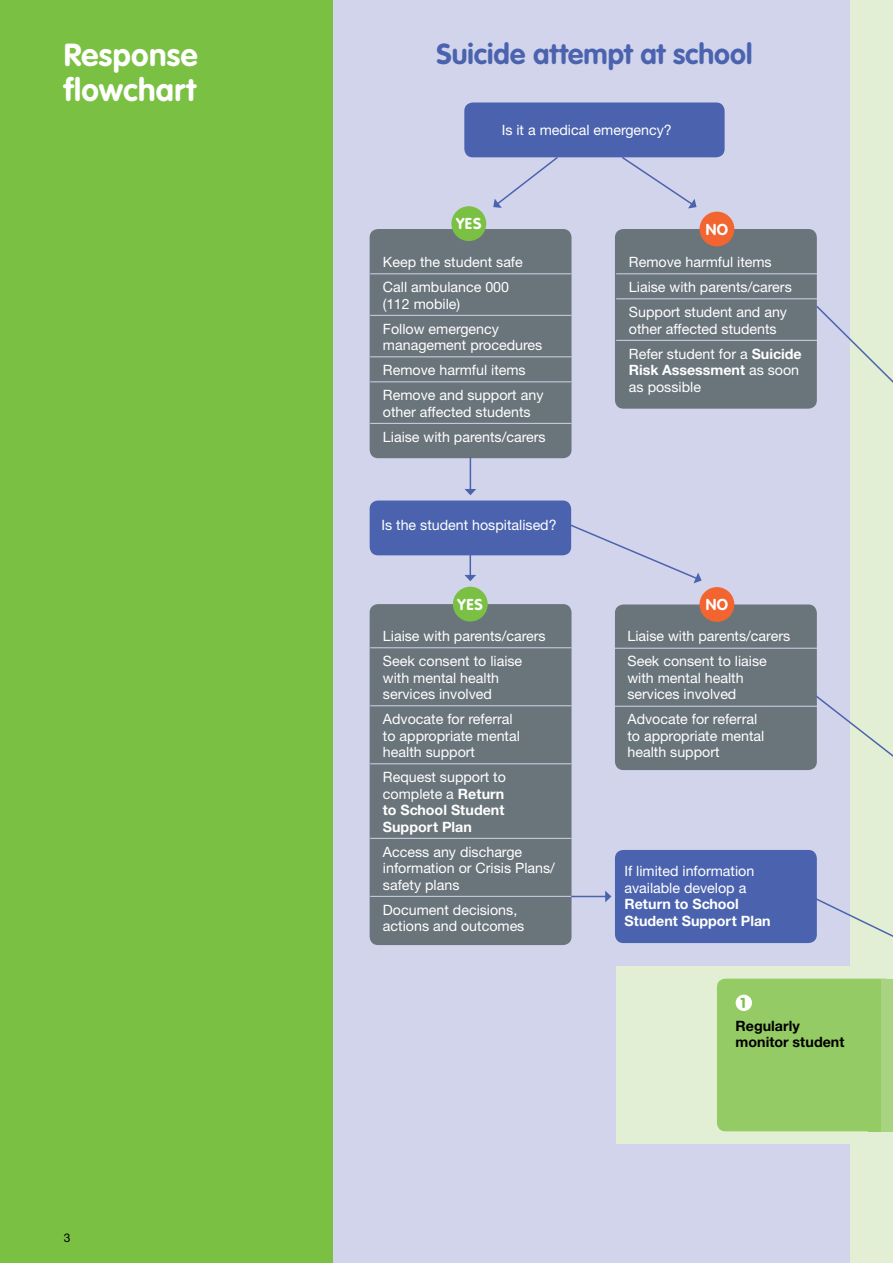
<style>
.page{position:relative;width:893px;height:1263px;background:#7ac143}
.page>*{position:absolute;margin:0;border:0;box-sizing:border-box;transform-origin:0 0}
.t1{font:700 31.5px/34.5px "VAG Rounded";letter-spacing:.01em;color:#fff}
.t2{font:700 28.5px "VAG Rounded";letter-spacing:.005em;color:#4b63ae}
.t3{font:700 15.6px "VAG Rounded";letter-spacing:.03em;color:#fff}
.t4{font:14.25px/16.5px "Helvetica Neue";color:#fff}
.t5{font:700 14.25px/16.5px "Helvetica Neue CE";color:#fff}
.t6{font:700 14.25px/16.5px "Helvetica Neue CE";color:#000}
.t7{font:900 14.25px "VAG Rounded";color:#7ac143}
.t8{font:12px "Helvetica Neue";color:#000}
.s1{font-family:"Helvetica Neue CE";font-weight:700}
.s2{font-family:"Helvetica Neue";font-weight:400}
</style>
<div class="page">
<div style="left:333px;top:0;width:517px;height:1263px;background:#d1d4eb"></div>
<div style="left:850px;top:0;width:43px;height:1263px;background:#e2efd4"></div>
<div style="left:617px;top:966px;width:276px;height:178px;background:#e2efd4"></div>
<div style="left:717px;top:979px;width:176px;height:152px;background:#95cb64;border-radius:9px"></div>
<div style="left:881px;top:979px;width:12px;height:152px;background:#a8d381"></div>
<svg style="left:566px;top:522px;width:136px;height:61px"></svg>
<div style="left:464px;top:102px;width:261px;height:55px;background:#4b63ae;border-radius:9px"></div>
<div style="left:370px;top:500px;width:201px;height:55px;background:#4b63ae;border-radius:9px"></div>
<div style="left:615px;top:850px;width:202px;height:93px;background:#4b63ae;border-radius:9px"></div>
<div style="left:370px;top:229px;width:201px;height:229px;background:#6a747b;border-radius:9px"></div>
<hr style="left:370px;top:273px;width:201px;height:1px;background:#d1d4eb">
<hr style="left:370px;top:315px;width:201px;height:1px;background:#d1d4eb">
<hr style="left:370px;top:356px;width:201px;height:1px;background:#d1d4eb">
<hr style="left:370px;top:381px;width:201px;height:1px;background:#d1d4eb">
<hr style="left:370px;top:423px;width:201px;height:1px;background:#d1d4eb">
<div style="left:370px;top:604px;width:201px;height:341px;background:#6a747b;border-radius:9px"></div>
<hr style="left:370px;top:647px;width:201px;height:1px;background:#d1d4eb">
<hr style="left:370px;top:705px;width:201px;height:1px;background:#d1d4eb">
<hr style="left:370px;top:763px;width:201px;height:1px;background:#d1d4eb">
<hr style="left:370px;top:838px;width:201px;height:1px;background:#d1d4eb">
<hr style="left:370px;top:896px;width:201px;height:1px;background:#d1d4eb">
<div style="left:453px;top:587px;width:35px;height:34px;background:#7ac143;border-radius:50%"></div>
<div style="left:615px;top:229px;width:202px;height:180px;background:#6a747b;border-radius:9px"></div>
<hr style="left:616px;top:273px;width:203px;height:1px;background:#d1d4eb">
<hr style="left:616px;top:298px;width:203px;height:1px;background:#d1d4eb">
<hr style="left:616px;top:340px;width:203px;height:1px;background:#d1d4eb">
<div style="left:699px;top:212px;width:35px;height:34px;background:#f26531;border-radius:50%"></div>
<svg style="left:493px;top:157px;width:67px;height:51px"></svg>
<svg style="left:620px;top:157px;width:76px;height:51px"></svg>
<svg style="left:815px;top:304px;width:78px;height:102px"></svg>
<svg style="left:811px;top:696px;width:82px;height:74px"></svg>
<hr style="left:470px;top:457px;width:1px;height:33px;background:#4b63ae">
<svg style="left:465px;top:489px;width:11px;height:6px"></svg>
<hr style="left:470px;top:544px;width:1px;height:32px;background:#4b63ae">
<svg style="left:464px;top:575px;width:12px;height:6px"></svg>
<hr style="left:571px;top:896px;width:35px;height:1px;background:#4b63ae">
<svg style="left:605px;top:891px;width:6px;height:11px"></svg>
<svg style="left:811px;top:895px;width:82px;height:48px"></svg>
<div style="left:615px;top:604px;width:202px;height:166px;background:#6a747b;border-radius:9px"></div>
<hr style="left:615px;top:648px;width:204px;height:1px;background:#d1d4eb">
<hr style="left:615px;top:706px;width:204px;height:1px;background:#d1d4eb">
<div style="left:699px;top:587px;width:35px;height:35px;background:#f26531;border-radius:50%"></div>
<div style="left:736px;top:995px;width:16px;height:16px;background:#fff;border-radius:50%"></div>
<div style="left:451px;top:206px;width:35px;height:35px;background:#7ac143;border-radius:50%"></div>
<h1 class="t1" style="left:64px;top:39px;width:135px">Response flowchart</h1>
<h2 class="t2" style="left:437px;top:37px;width:317px">Suicide attempt at school</h2>
<p class="t4" style="left:502px;top:122px;width:172px">Is it a medical emergency?</p>
<p class="t8" style="left:64px;top:1230px;width:8px">3</p>
<p class="t3" style="left:456px;top:215px;width:27px">YES</p>
<p class="t3" style="left:706px;top:220px;width:24px">NO</p>
<p class="t4" style="left:383px;top:249px;width:141px;line-height:25px">Keep the student safe<br>Call ambulance 000</p>
<p class="t4" style="left:383px;top:291px;width:117px;line-height:25px">(112 mobile)<br>Follow emergency</p>
<p class="t4" style="left:383px;top:332px;width:162px;line-height:25px">management procedures<br>Remove harmful items<br>Remove and support any</p>
<p class="t4" style="left:383px;top:399px;width:164px;line-height:25px">other affected students<br>Liaise with parents/carers</p>
<p class="t4" style="left:629px;top:249px;width:164px;line-height:25px">Remove harmful items<br>Liaise with parents/carers<br>Support student and any</p>
<p class="t4" style="left:629px;top:316px;width:174px;line-height:25px">other affected students<br>Refer student for a <span class="s1">Suicide</span></p>
<p class="t5" style="left:629px;top:362px;width:172px">Risk Assessment <span class="s2">as soon</span></p>
<p class="t4" style="left:629px;top:378px;width:74px">as possible</p>
<p class="t4" style="left:381px;top:517px;width:177px">Is the student hospitalised?</p>
<p class="t3" style="left:458px;top:595px;width:27px">YES</p>
<p class="t3" style="left:706px;top:596px;width:24px">NO</p>
<p class="t4" style="left:383px;top:623px;width:164px;line-height:25px">Liaise with parents/carers<br>Seek consent to liaise</p>
<p class="t4" style="left:383px;top:669px;width:118px">with mental health services involved</p>
<p class="t4" style="left:383px;top:710px;width:139px">Advocate for referral to appropriate mental health support</p>
<p class="t4" style="left:383px;top:768px;width:125px">Request support to complete a <span class="s1">Return</span></p>
<p class="t5" style="left:383px;top:802px;width:123px">to School Student<br>Support Plan</p>
<p class="t4" style="left:383px;top:843px;width:174px">Access any discharge information or Crisis Plans/ safety plans</p>
<p class="t4" style="left:383px;top:901px;width:143px">Document decisions, actions and outcomes</p>
<p class="t4" style="left:627px;top:624px;width:164px;line-height:25px">Liaise with parents/carers<br>Seek consent to liaise</p>
<p class="t4" style="left:627px;top:669px;width:118px">with mental health services involved</p>
<p class="t4" style="left:627px;top:711px;width:139px">Advocate for referral to appropriate mental health support</p>
<p class="t4" style="left:624px;top:862px;width:131px">If limited information available develop a</p>
<p class="t5" style="left:624px;top:896px;width:148px">Return to School<br>Student Support Plan</p>
<p class="t7" style="left:741px;top:994px;width:6px">1</p>
<p class="t6" style="left:736px;top:1017px;width:110px">Regularly monitor student</p>
</div>
